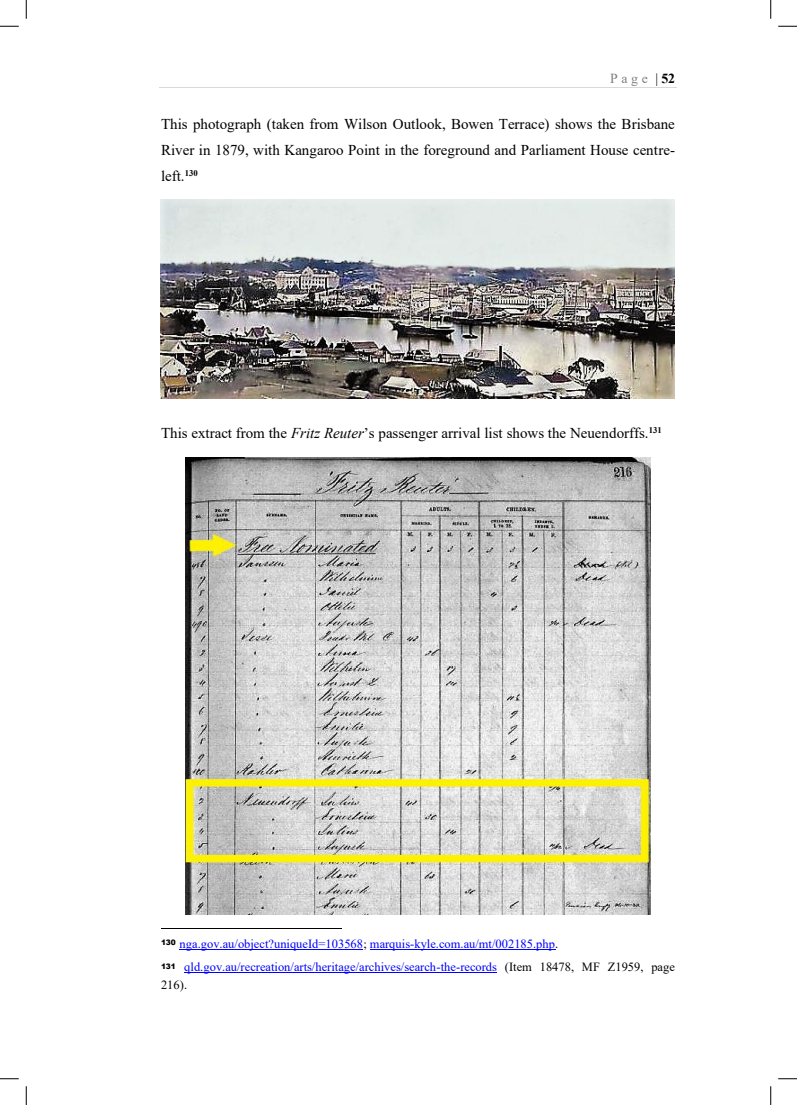
<style>
.page{position:relative;width:797px;height:1105px;background:#fff}
.page>*{position:absolute;margin:0;border:0;box-sizing:border-box;transform-origin:0 0}
.t1{font:15px/25.9px "Times New Roman";color:#000;text-align:justify}
.t2{font:13.75px "Times New Roman";color:#808080}
.t3{font:12.5px/23.4px "Times New Roman";letter-spacing:.005em;color:#00f}
.t4{font:12.5px "Times New Roman";color:#000}
.s1{color:#000}
.s2{font-weight:700;color:#000}
.s3{font-style:italic}
</style>
<div class="page">
<hr style="left:159px;top:88px;width:518px;height:1px;background:#d9d9d9">
<hr style="left:161px;top:928px;width:180px;height:1px;background:#000">
<hr style="left:180px;top:949px;width:183px;height:1px;background:#00f">
<hr style="left:370px;top:949px;width:185px;height:1px;background:#00f">
<hr style="left:184px;top:973px;width:313px;height:1px;background:#00f">
<img style="left:161px;top:200px;width:514px;height:199px">
<img style="left:185px;top:457px;width:465px;height:458px">
<svg style="left:0;top:25px;width:19px;height:2px"></svg>
<svg style="left:778px;top:25px;width:19px;height:2px"></svg>
<svg style="left:0;top:1078px;width:19px;height:1px"></svg>
<svg style="left:778px;top:1078px;width:19px;height:1px"></svg>
<svg style="left:25px;top:0;width:2px;height:19px"></svg>
<svg style="left:25px;top:1086px;width:2px;height:19px"></svg>
<svg style="left:770px;top:0;width:1px;height:19px"></svg>
<svg style="left:770px;top:1086px;width:1px;height:19px"></svg>
<p class="t2" style="left:610px;top:69px;width:67px">Page <span class="s1">|</span> <span class="s2">52</span></p>
<p class="t1" style="left:161px;top:110px;width:515px">This photograph (taken from Wilson Outlook, Bowen Terrace) shows the Brisbane River in 1879, with Kangaroo Point in the foreground and Parliament House centre&shy;left.<sup>130</sup></p>
<p class="t1" style="left:161px;top:419px;width:502px">This extract from the <span class="s3">Fritz Reuter</span>’s passenger arrival list shows the Neuendorffs.<sup>131</sup></p>
<p class="t3" style="left:161px;top:932px;width:515px"><sup>130</sup> nga.gov.au/object?uniqueId=103568<span class="s1">;</span> marquis-kyle.com.au/mt/002185.php<span class="s1">.<br></span><sup>131</sup> qld.gov.au/recreation/arts/heritage/archives/search-the-records <span class="s1">(Item 18478, MF Z1959, page</span></p>
<p class="t4" style="left:161px;top:975px;width:28px">216).</p>
</div>
